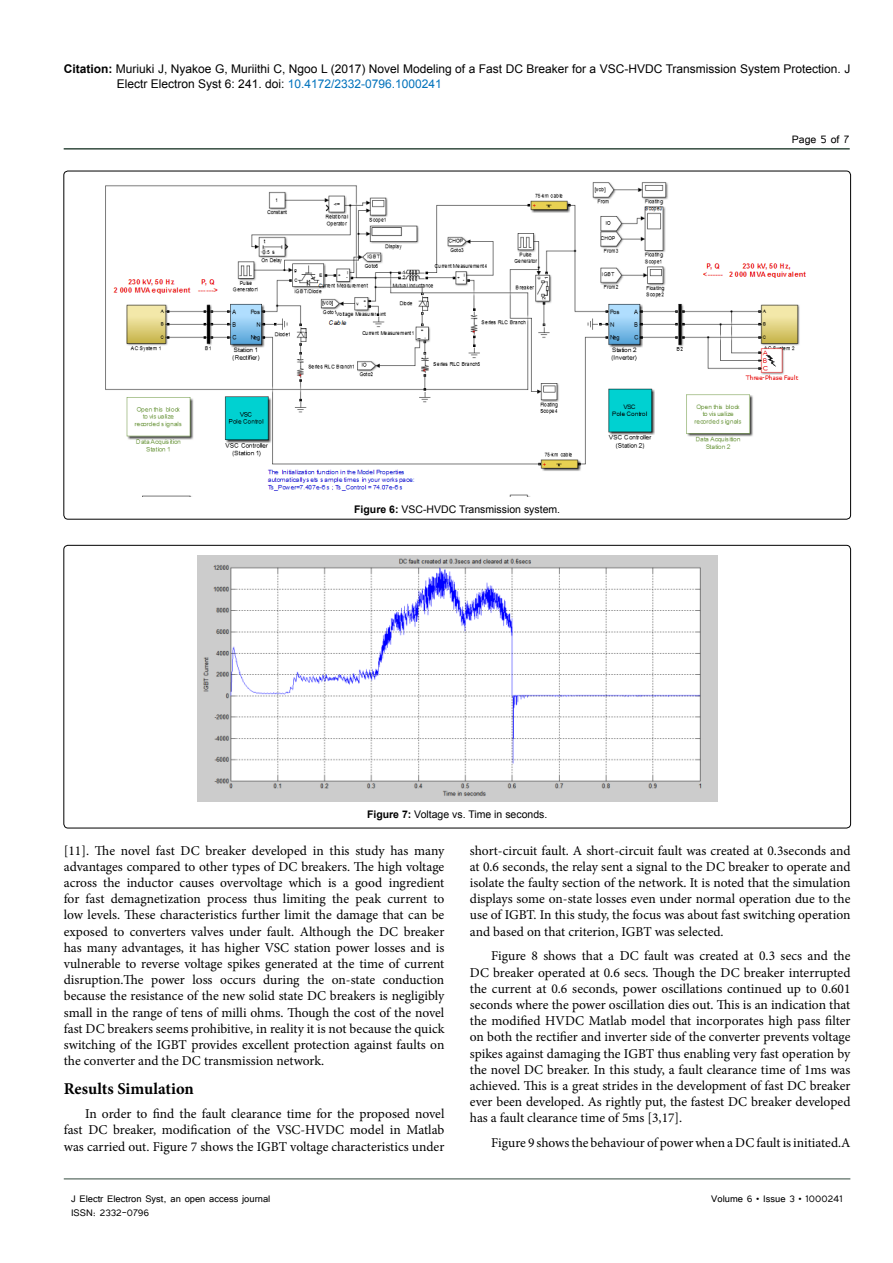
<style>
.page{position:relative;width:893px;height:1263px;background:#fff}
.page>*{position:absolute;margin:0;border:0;box-sizing:border-box;transform-origin:0 0}
.t1{font:700 16.5px "Minion Pro";letter-spacing:-.005em;color:#000}
.t2{font:13.5px/16.2px "Minion Pro";color:#000;text-align:justify}
.t3{font:13.5px "Tunga";color:#000}
.t4{font:12px/15px "Arial";color:#000}
.t5{font:12px "Tunga";color:#000}
.t6{font:10.5px "Arial";color:#000}
.s1{font-weight:700}
.s2{color:#0072bc}
</style>
<div class="page">
<hr style="left:64px;top:148px;width:786px;height:2px;background:#344b3f">
<hr style="left:64px;top:1179px;width:786px;height:1px;background:#344b3f">
<img style="left:105px;top:182px;width:701px;height:315px">
<img style="left:197px;top:555px;width:520px;height:247px">
<p class="t4" style="left:117px;top:61px;width:735px;text-indent:-53px"><span class="s1">Citation:</span> Muriuki J, Nyakoe G, Muriithi C, Ngoo L (2017) Novel Modeling of a Fast DC Breaker for a VSC-HVDC Transmission System Protection. J<br>Electr Electron Syst 6: 241. doi: <span class="s2">10.4172/2332-0796.1000241</span></p>
<p class="t6" style="left:354px;top:502px;width:207px"><span class="s1">Figure 6:</span> VSC-HVDC Transmission system.</p>
<p class="t6" style="left:367px;top:807px;width:182px"><span class="s1">Figure 7:</span> Voltage vs. Time in seconds.</p>
<p class="t3" style="left:792px;top:131px;width:59px">Page 5 of 7</p>
<p class="t2" style="left:64px;top:842px;width:382px">[11]. The novel fast DC breaker developed in this study has many advantages compared to other types of DC breakers. The high voltage across the inductor causes overvoltage which is a good ingredient for fast demagnetization process thus limiting the peak current to low levels. These characteristics further limit the damage that can be exposed to converters valves under fault. Although the DC breaker has many advantages, it has higher VSC station power losses and is vulnerable to reverse voltage spikes generated at the time of current disruption.The power loss occurs during the on-state conduction because the resistance of the new solid state DC breakers is negligibly small in the range of tens of milli ohms. Though the cost of the novel fast DC breakers seems prohibitive, in reality it is not because the quick switching of the IGBT provides excellent protection against faults on the converter and the DC transmission network.</p>
<p class="t1" style="left:64px;top:1076px;width:132px">Results Simulation</p>
<p class="t2" style="left:64px;top:1106px;width:382px;text-indent:21px">In order to find the fault clearance time for the proposed novel fast DC breaker, modification of the VSC-HVDC model in Matlab was carried out. Figure 7 shows the IGBT voltage characteristics under</p>
<p class="t2" style="left:470px;top:842px;width:382px">short-circuit fault. A short-circuit fault was created at 0.3seconds and at 0.6 seconds, the relay sent a signal to the DC breaker to operate and isolate the faulty section of the network. It is noted that the simulation displays some on-state losses even under normal operation due to the use of IGBT. In this study, the focus was about fast switching operation and based on that criterion, IGBT was selected.</p>
<p class="t2" style="left:470px;top:948px;width:382px;text-indent:21px">Figure 8 shows that a DC fault was created at 0.3 secs and the DC breaker operated at 0.6 secs. Though the DC breaker interrupted the current at 0.6 seconds, power oscillations continued up to 0.601 seconds where the power oscillation dies out. This is an indication that the modified HVDC Matlab model that incorporates high pass filter on both the rectifier and inverter side of the converter prevents voltage spikes against damaging the IGBT thus enabling very fast operation by the novel DC breaker. In this study, a fault clearance time of 1ms was achieved. This is a great strides in the development of fast DC breaker ever been developed. As rightly put, the fastest DC breaker developed has a fault clearance time of 5ms [3,17].</p>
<p class="t2" style="left:491px;top:1135px;width:361px">Figure 9 shows the behaviour of power when a DC fault is initiated.A</p>
<p class="t5" style="left:71px;top:1190px;width:201px">J Electr Electron Syst, an open access journal</p>
<p class="t5" style="left:711px;top:1190px;width:133px">Volume 6 • Issue 3 • 1000241</p>
<p class="t5" style="left:71px;top:1205px;width:80px">ISSN: 2332-0796</p>
</div>
